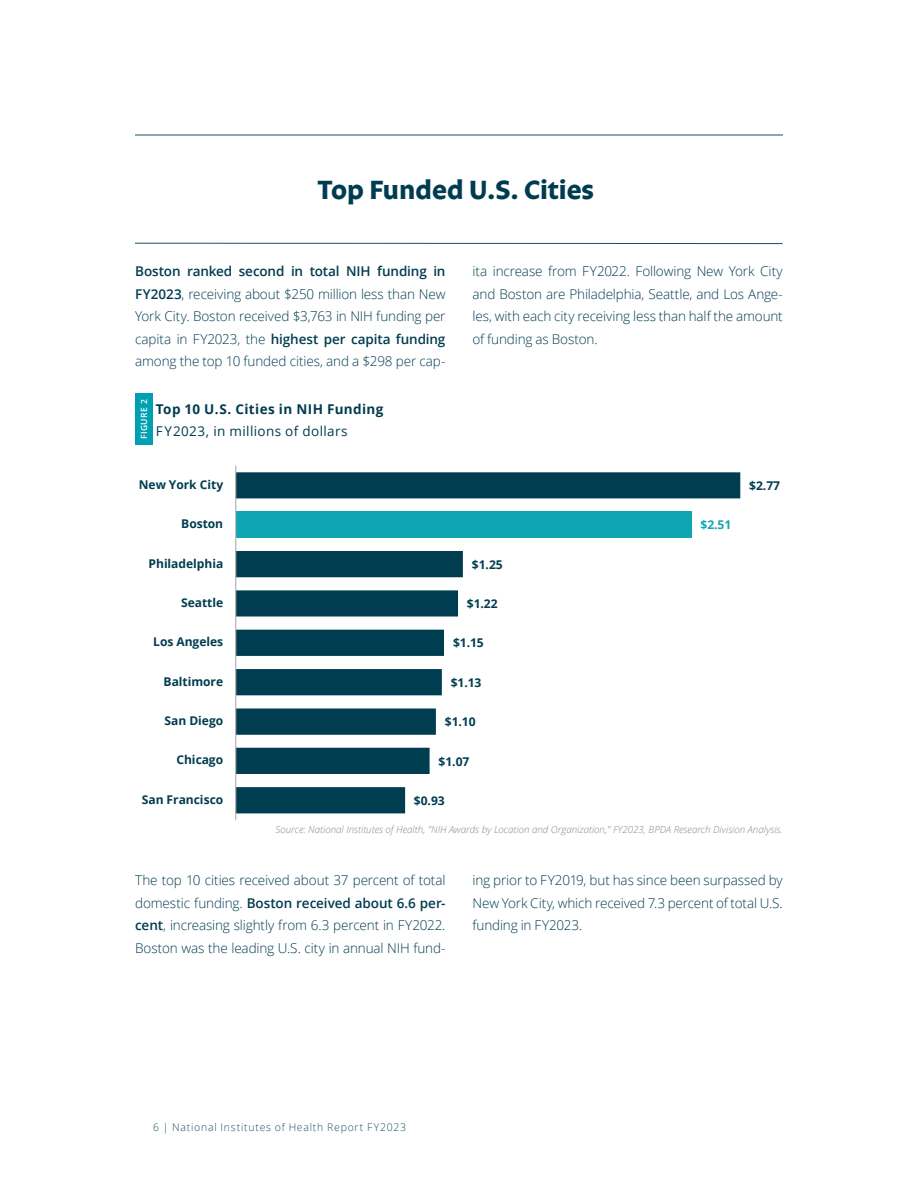
<style>
.page{position:relative;width:918px;height:1188px;background:#fff}
.page>*{position:absolute;margin:0;border:0;box-sizing:border-box;transform-origin:0 0}
.t1{font:700 27px "Legato OT";color:#003c50}
.t2{font:300 13.5px/22.5px "Open Sans";letter-spacing:-.01em;color:#003c50;text-align:justify}
.t3{font:700 13.5px "Open Sans";letter-spacing:.03em;color:#003c50}
.t4{font:13.5px "Open Sans";letter-spacing:.03em;color:#003c50}
.t5{font:700 12px "Open Sans";letter-spacing:-.005em;color:#003d50}
.t6{font:700 12px "Open Sans";color:#0fa6b4}
.t7{font:300 10.5px "Open Sans";letter-spacing:.07em;color:#1a5061}
.Source{font:italic 300 9.75px "Open Sans";color:#888989}
.Figure_Number_Formatting{font:600 8.55px "Open Sans";letter-spacing:.045em;color:#fff}
.s1{font-weight:600}
</style>
<div class="page">
<hr style="left:135px;top:243px;width:648px;height:1px;background:#1a5061">
<svg style="left:236px;top:472px;width:504px;height:341px"></svg>
<hr style="left:235px;top:466px;width:1px;height:354px;background:#afabab">
<div style="left:135px;top:394px;width:18px;height:51px;background:#00a0b4"></div>
<hr style="left:135px;top:135px;width:648px;height:1px;background:#1a5061">
<p class="t1" style="left:318px;top:174px;width:278px">Top Funded U.S. Cities</p>
<p class="t2" style="left:135px;top:260px;width:312px"><span class="s1">Boston ranked second in total NIH funding in FY2023</span>, receiving about $250 million less than New York City. Boston received $3,763 in NIH funding per capita in FY2023, the <span class="s1">highest per capita funding </span>among the top 10 funded cities, and a $298 per cap-</p>
<p class="t2" style="left:472px;top:260px;width:312px">ita increase from FY2022. Following New York City and Boston are Philadelphia, Seattle, and Los Ange&shy;les, with each city receiving less than half the amount of funding as Boston.</p>
<p class="Figure_Number_Formatting" style="left:138px;top:439px;width:41px;rotate:-90deg">FIGURE 2</p>
<p class="t3" style="left:156px;top:399px;width:229px">Top 10 U.S. Cities in NIH Funding</p>
<p class="t4" style="left:156px;top:422px;width:193px">FY2023, in millions of dollars</p>
<p class="t5" style="left:139px;top:476px;width:86px">New York City</p>
<p class="t5" style="left:181px;top:515px;width:43px">Boston</p>
<p class="t5" style="left:149px;top:555px;width:76px">Philadelphia</p>
<p class="t5" style="left:181px;top:594px;width:44px">Seattle</p>
<p class="t5" style="left:153px;top:634px;width:72px">Los Angeles</p>
<p class="t5" style="left:164px;top:673px;width:61px">Baltimore</p>
<p class="t5" style="left:165px;top:712px;width:60px">San Diego</p>
<p class="t5" style="left:176px;top:752px;width:48px">Chicago</p>
<p class="t5" style="left:142px;top:791px;width:83px">San Francisco</p>
<p class="t5" style="left:472px;top:556px;width:32px">$1.25</p>
<p class="t5" style="left:467px;top:595px;width:32px">$1.22</p>
<p class="t5" style="left:453px;top:635px;width:32px">$1.15</p>
<p class="t5" style="left:451px;top:674px;width:32px">$1.13</p>
<p class="t5" style="left:445px;top:713px;width:32px">$1.10</p>
<p class="t5" style="left:439px;top:753px;width:32px">$1.07</p>
<p class="t5" style="left:414px;top:792px;width:32px">$0.93</p>
<p class="t6" style="left:701px;top:517px;width:32px">$2.51</p>
<p class="t5" style="left:749px;top:477px;width:32px">$2.77</p>
<p class="Source" style="left:276px;top:823px;width:509px">Source: National Institutes of Health, "NIH Awards by Location and Organization," FY2023, BPDA Research Division Analysis.</p>
<p class="t2" style="left:135px;top:869px;width:312px">The top 10 cities received about 37 percent of total domestic funding. <span class="s1">Boston received about 6.6 per&shy;cent</span>, increasing slightly from 6.3 percent in FY2022.<br>Boston was the leading U.S. city in annual NIH fund-</p>
<p class="t2" style="left:472px;top:869px;width:312px">ing prior to FY2019, but has since been surpassed by New York City, which received 7.3 percent of total U.S. funding in FY2023.</p>
<p class="t7" style="left:153px;top:1120px;width:255px">6 | National Institutes of Health Report FY2023</p>
</div>
